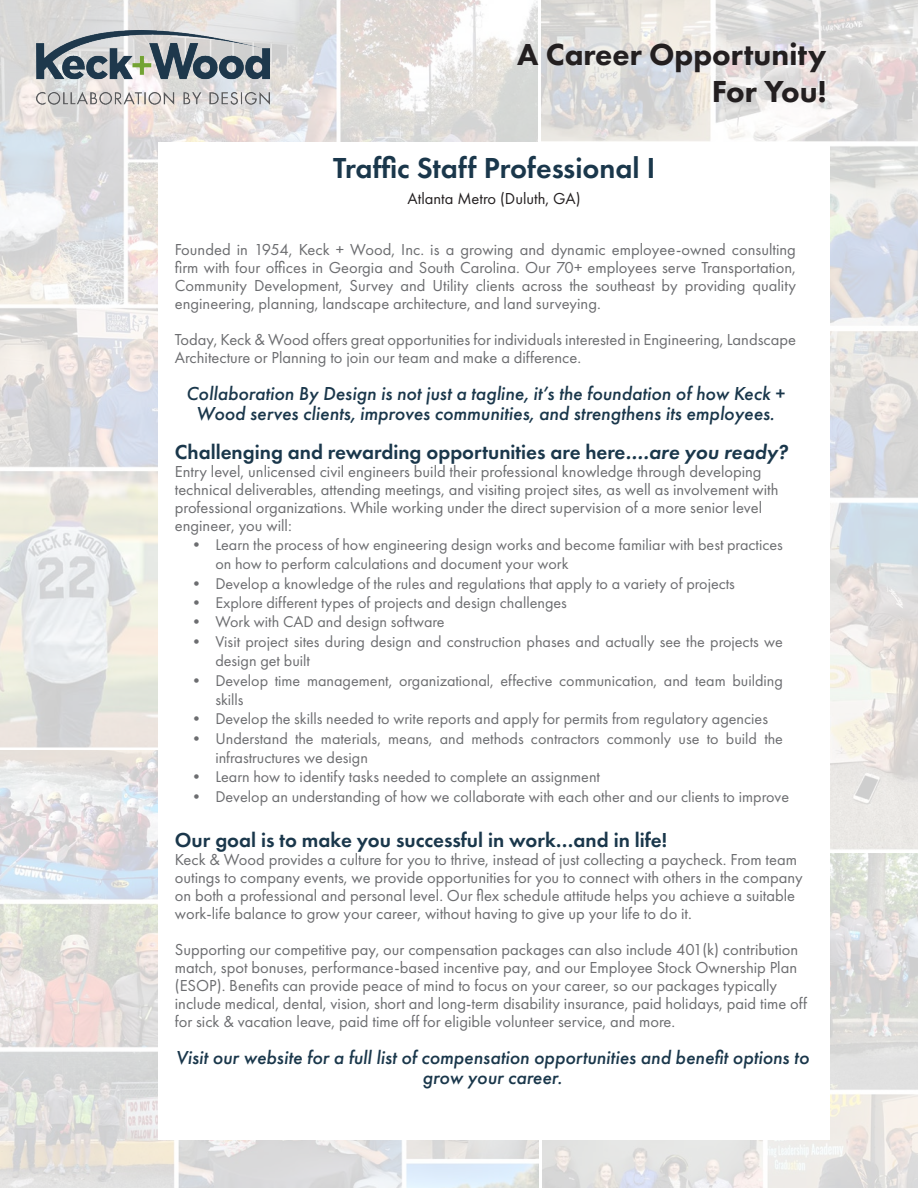
<style>
.page{position:relative;width:918px;height:1188px;background:#fff}
.page>*{position:absolute;margin:0;border:0;box-sizing:border-box;transform-origin:0 0}
.t1{font:800 31.5px "Futura PT";color:#231f20}
.t2{font:600 30px "Futura PT";color:#1a374b}
.t3{font:600 21px "Futura PT";color:#1a374b}
.t4{font:italic 500 19.5px/19.5px "Futura PT";color:#1a374b;text-align:center}
.t5{font:16.5px/18px "Futura PT";color:#6c6d70}
.t6{font:16.5px "Futura PT";color:#231f20}
.t7{font:16.2px/19.4px "Futura PT";color:#6c6d70}
.s1{font-style:italic}
</style>
<div class="page">
<img style="left:541px;top:0;width:377px;height:850px">
<img style="left:0;top:0;width:538px;height:747px">
<img style="left:0;top:751px;width:538px;height:437px">
<img style="left:543px;top:853px;width:375px;height:335px">
<div style="left:158px;top:143px;width:672px;height:997px;background:#fff"></div>
<img style="left:36px;top:30px;width:234px;height:75px">
<p class="t1" style="left:517px;top:34px;width:311px">A Career Opportunity</p>
<p class="t1" style="left:712px;top:72px;width:116px">For You!</p>
<p class="t2" style="left:333px;top:150px;width:324px">Traffic Staff Professional I</p>
<p class="t6" style="left:408px;top:189px;width:175px">Atlanta Metro (Duluth, GA)</p>
<p class="t5" style="left:175px;top:240px;width:623px;text-align:justify">Founded in 1954, Keck + Wood, Inc. is a growing and dynamic employee-owned consulting firm with four offices in Georgia and South Carolina. Our 70+ employees serve Transportation, Community Development, Survey and Utility clients across the southeast by providing quality engineering, planning, landscape architecture, and land surveying.</p>
<p class="t5" style="left:175px;top:330px;width:623px">Today, Keck &amp; Wood offers great opportunities for individuals interested in Engineering, Landscape<br>Architecture or Planning to join our team and make a difference.</p>
<p class="t4" style="left:186px;top:384px;width:600px">Collaboration By Design is not just a tagline, it’s the foundation of how Keck +<br>Wood serves clients, improves communities, and strengthens its employees.</p>
<p class="t3" style="left:175px;top:439px;width:615px">Challenging and rewarding opportunities are here<span class="s1">….are you ready?</span></p>
<p class="t5" style="left:175px;top:462px;width:605px">Entry level, unlicensed civil engineers build their professional knowledge through developing technical deliverables, attending meetings, and visiting project sites, as well as involvement with professional organizations. While working under the direct supervision of a more senior level engineer, you will:</p>
<p class="t7" style="left:215px;top:535px;width:569px;text-indent:-27px">• Learn the process of how engineering design works and become familiar with best practices on how to perform calculations and document your work</p>
<p class="t7" style="left:188px;top:574px;width:548px">• Develop a knowledge of the rules and regulations that apply to a variety of projects</p>
<p class="t7" style="left:188px;top:593px;width:380px">• Explore different types of projects and design challenges</p>
<p class="t7" style="left:188px;top:612px;width:258px">• Work with CAD and design software</p>
<p class="t7" style="left:215px;top:632px;width:569px;text-indent:-27px">• Visit project sites during design and construction phases and actually see the projects we design get built</p>
<p class="t7" style="left:215px;top:670px;width:569px;text-indent:-27px">• Develop time management, organizational, effective communication, and team building skills</p>
<p class="t7" style="left:188px;top:709px;width:581px">• Develop the skills needed to write reports and apply for permits from regulatory agencies</p>
<p class="t7" style="left:215px;top:728px;width:569px;text-indent:-27px">• Understand the materials, means, and methods contractors commonly use to build the infrastructures we design</p>
<p class="t7" style="left:188px;top:767px;width:413px">• Learn how to identify tasks needed to complete an assignment</p>
<p class="t7" style="left:188px;top:786px;width:602px">• Develop an understanding of how we collaborate with each other and our clients to improve</p>
<p class="t3" style="left:175px;top:827px;width:494px">Our goal is to make you successful in work…and in life!</p>
<p class="t5" style="left:175px;top:850px;width:629px">Keck &amp; Wood provides a culture for you to thrive, instead of just collecting a paycheck. From team outings to company events, we provide opportunities for you to connect with others in the company on both a professional and personal level. Our flex schedule attitude helps you achieve a suitable work-life balance to grow your career, without having to give up your life to do it.</p>
<p class="t5" style="left:175px;top:940px;width:634px">Supporting our competitive pay, our compensation packages can also include 401(k) contribution match, spot bonuses, performance-based incentive pay, and our Employee Stock Ownership Plan (ESOP). Benefits can provide peace of mind to focus on your career, so our packages typically include medical, dental, vision, short and long-term disability insurance, paid holidays, paid time off for sick &amp; vacation leave, paid time off for eligible volunteer service, and more.</p>
<p class="t4" style="left:176px;top:1048px;width:635px">Visit our website for a full list of compensation opportunities and benefit options to grow your career.</p>
</div>
